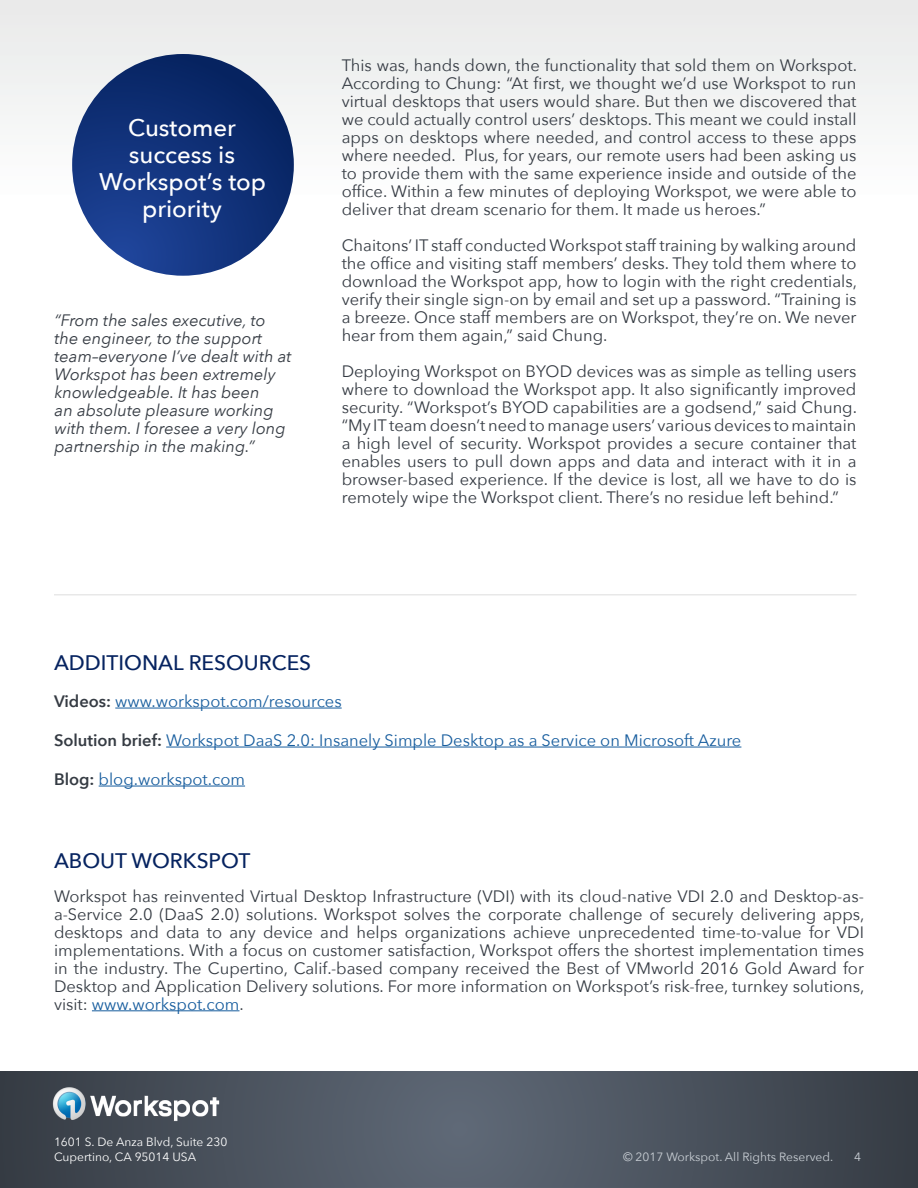
<style>
.page{position:relative;width:918px;height:1188px;background:#fff}
.page>*{position:absolute;margin:0;border:0;box-sizing:border-box;transform-origin:0 0}
.Workspots{font:500 24px/27px "Avenir Next";color:#fff;text-align:center}
.H2_Headers{font:500 21px "Avenir Next";color:#062360}
.t1{font:16.5px/18px "Avenir Next";color:#353b43;text-align:justify}
.t2{font:italic 16.5px/18px "Avenir Next";color:#353b43}
.t3{font:16.5px "Avenir Next";color:#175d9e}
.Footers{font:12px "Avenir Next";color:#fff}
.Footers-2{font:12px "Avenir Next";color:#c8ced4}
.s1{font-weight:600;color:#353b43}
.s2{color:#175d9e}
</style>
<div class="page">
<div style="left:0;top:0;width:918px;height:206px;background:#f1f3f3"></div>
<svg style="left:0;top:1071px;width:918px;height:116px;background:#4a525d"></svg>
<img style="left:42px;top:1081px;width:189px;height:47px">
<hr style="left:92px;top:1010px;width:148px;height:1px;background:#175d9e">
<hr style="left:115px;top:708px;width:227px;height:1px;background:#175d9e">
<hr style="left:166px;top:747px;width:575px;height:1px;background:#175d9e">
<hr style="left:99px;top:786px;width:146px;height:1px;background:#175d9e">
<svg style="left:72px;top:54px;width:222px;height:222px;background:#113179"></svg>
<hr style="left:54px;top:594px;width:802px;height:2px;background:#e8e8e8">
<p class="Workspots" style="left:99px;top:114px;width:168px">Customer success is<br>Workspot’s top priority</p>
<p class="t2" style="left:55px;top:311px;width:238px">“From the sales executive, to the engineer, to the support team–everyone I’ve dealt with at<br>Workspot has been extremely knowledgeable. It has been<br>an absolute pleasure working with them. I foresee a very long partnership in the making.”</p>
<p class="t1" style="left:342px;top:55px;width:517px">This was, hands down, the functionality that sold them on Workspot.<br>According to Chung: “At first, we thought we’d use Workspot to run virtual desktops that users would share. But then we discovered that we could actually control users’ desktops. This meant we could install apps on desktops where needed, and control access to these apps where needed. Plus, for years, our remote users had been asking us to provide them with the same experience inside and outside of the office. Within a few minutes of deploying Workspot, we were able to deliver that dream scenario for them. It made us heroes.”</p>
<p class="t1" style="left:342px;top:235px;width:517px">Chaitons’ IT staff conducted Workspot staff training by walking around the office and visiting staff members’ desks. They told them where to download the Workspot app, how to login with the right credentials, verify their single sign-on by email and set up a password. “Training is a breeze. Once staff members are on Workspot, they’re on. We never hear from them again,” said Chung.</p>
<p class="t1" style="left:342px;top:361px;width:517px">Deploying Workspot on BYOD devices was as simple as telling users where to download the Workspot app. It also significantly improved security. “Workspot’s BYOD capabilities are a godsend,” said Chung. “My IT team doesn’t need to manage users’ various devices to maintain a high level of security. Workspot provides a secure container that enables users to pull down apps and data and interact with it in a browser-based experience. If the device is lost, all we have to do is remotely wipe the Workspot client. There’s no residue left behind.”</p>
<p class="H2_Headers" style="left:54px;top:645px;width:259px">ADDITIONAL RESOURCES</p>
<p class="t3" style="left:54px;top:687px;width:289px"><span class="s1">Videos:</span> www.workspot.com/resources</p>
<p class="t3" style="left:54px;top:726px;width:689px"><span class="s1">Solution brief:</span> Workspot DaaS 2.0: Insanely Simple Desktop as a Service on Microsoft Azure</p>
<p class="t3" style="left:54px;top:765px;width:193px"><span class="s1">Blog:</span> blog.workspot.com</p>
<p class="H2_Headers" style="left:54px;top:843px;width:198px">ABOUT WORKSPOT</p>
<p class="t1" style="left:54px;top:886px;width:812px">Workspot has reinvented Virtual Desktop Infrastructure (VDI) with its cloud-native VDI 2.0 and Desktop-as&shy;a-Service 2.0 (DaaS 2.0) solutions. Workspot solves the corporate challenge of securely delivering apps, desktops and data to any device and helps organizations achieve unprecedented time-to-value for VDI implementations. With a focus on customer satisfaction, Workspot offers the shortest implementation times in the industry. The Cupertino, Calif.-based company received the Best of VMworld 2016 Gold Award for Desktop and Application Delivery solutions. For more information on Workspot’s risk-free, turnkey solutions, visit: <span class="s2">www.workspot.com</span>.</p>
<p class="Footers" style="left:54px;top:1132px;width:175px">1601 S. De Anza Blvd, Suite 230</p>
<p class="Footers" style="left:54px;top:1147px;width:144px">Cupertino, CA 95014 USA</p>
<p class="Footers-2" style="left:623px;top:1147px;width:212px">© 2017 Workspot. All Rights Reserved.</p>
<p class="Footers-2" style="left:854px;top:1147px;width:8px">4</p>
</div>
